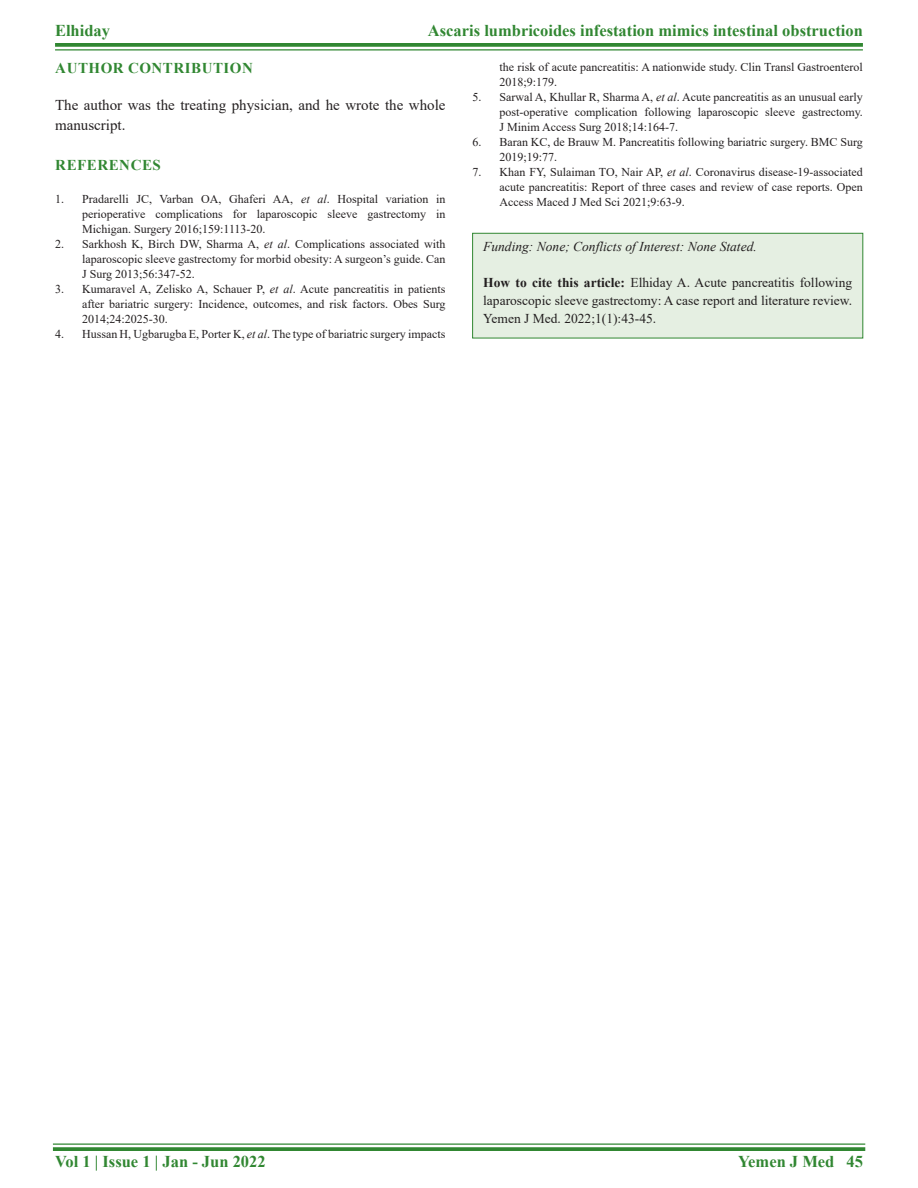
<style>
.page{position:relative;width:918px;height:1188px;background:#fff}
.page>*{position:absolute;margin:0;border:0;box-sizing:border-box;transform-origin:0 0}
.RF{font:700 16.5px "Times New Roman";color:#318732}
.TXFL{font:15px/19.5px "Times New Roman";color:#231f20}
.t1{font:700 15px "Times New Roman";letter-spacing:.035em;color:#318732}
.HTC{font:13.5px/18px "Times New Roman";color:#231f20;text-align:justify}
.HTC-2{font:italic 13.5px "Times New Roman";color:#231f20}
.REF{font:12px/15px "Times New Roman";color:#231f20;text-align:justify}
.s1{font-style:italic}
.s2{font-weight:700}
</style>
<div class="page">
<svg style="left:55px;top:43px;width:808px;height:4px;background:#3d8e3e"></svg>
<hr style="left:55px;top:49px;width:808px;height:2px;background:#318732">
<hr style="left:53px;top:1143px;width:812px;height:2px;background:#318732">
<svg style="left:53px;top:1147px;width:812px;height:4px;background:#3d8e3e"></svg>
<div style="left:473px;top:233px;width:390px;height:105px;background:#e5efe2"></div>
<div style="left:473px;top:233px;width:390px;height:105px;border:1px solid #318732"></div>
<h1 class="RF" style="left:55px;top:18px;width:57px">Elhiday</h1>
<h1 class="RF" style="left:428px;top:18px;width:436px">Ascaris lumbricoides infestation mimics intestinal obstruction</h1>
<h1 class="t1" style="left:55px;top:57px;width:199px">AUTHOR CONTRIBUTION</h1>
<p class="TXFL" style="left:55px;top:95px;width:392px">The author was the treating physician, and he wrote the whole manuscript.</p>
<h1 class="t1" style="left:55px;top:154px;width:107px">REFERENCES</h1>
<p class="REF" style="left:82px;top:191px;width:365px;text-indent:-27px">1. Pradarelli JC, Varban OA, Ghaferi AA, <span class="s1">et al</span>. Hospital variation in perioperative complications for laparoscopic sleeve gastrectomy in Michigan. Surgery 2016;159:1113-20.</p>
<p class="REF" style="left:82px;top:236px;width:365px;text-indent:-27px">2. Sarkhosh K, Birch DW, Sharma A, <span class="s1">et al</span>. Complications associated with laparoscopic sleeve gastrectomy for morbid obesity: A surgeon’s guide. Can J Surg 2013;56:347-52.</p>
<p class="REF" style="left:82px;top:281px;width:365px;text-indent:-27px">3. Kumaravel A, Zelisko A, Schauer P, <span class="s1">et al</span>. Acute pancreatitis in patients after bariatric surgery: Incidence, outcomes, and risk factors. Obes Surg 2014;24:2025-30.</p>
<p class="REF" style="left:55px;top:326px;width:392px">4. Hussan H, Ugbarugba E, Porter K, <span class="s1">et al</span>. The type of bariatric surgery impacts</p>
<p class="REF" style="left:500px;top:59px;width:365px">the risk of acute pancreatitis: A nationwide study. Clin Transl Gastroenterol<br>2018;9:179.</p>
<p class="REF" style="left:500px;top:89px;width:365px;text-indent:-27px">5. Sarwal A, Khullar R, Sharma A, <span class="s1">et al</span>. Acute pancreatitis as an unusual early post-operative complication following laparoscopic sleeve gastrectomy.<br>J Minim Access Surg 2018;14:164-7.</p>
<p class="REF" style="left:500px;top:134px;width:365px;text-indent:-27px">6. Baran KC, de Brauw M. Pancreatitis following bariatric surgery. BMC Surg<br>2019;19:77.</p>
<p class="REF" style="left:500px;top:164px;width:365px;text-indent:-27px">7. Khan FY, Sulaiman TO, Nair AP, <span class="s1">et al</span>. Coronavirus disease-19-associated acute pancreatitis: Report of three cases and review of case reports. Open Access Maced J Med Sci 2021;9:63-9.</p>
<p class="HTC-2" style="left:483px;top:237px;width:275px">Funding: None; Conflicts of Interest: None Stated.</p>
<p class="HTC" style="left:483px;top:273px;width:370px"><span class="s2">How to cite this article:</span> Elhiday A. Acute pancreatitis following laparoscopic sleeve gastrectomy: A case report and literature review.<br>Yemen J Med. 2022;1(1):43-45.</p>
<p class="RF" style="left:55px;top:1150px;width:212px">Vol 1 | Issue 1 | Jan - Jun 2022</p>
<p class="RF" style="left:738px;top:1150px;width:126px">Yemen J Med 45</p>
</div>
